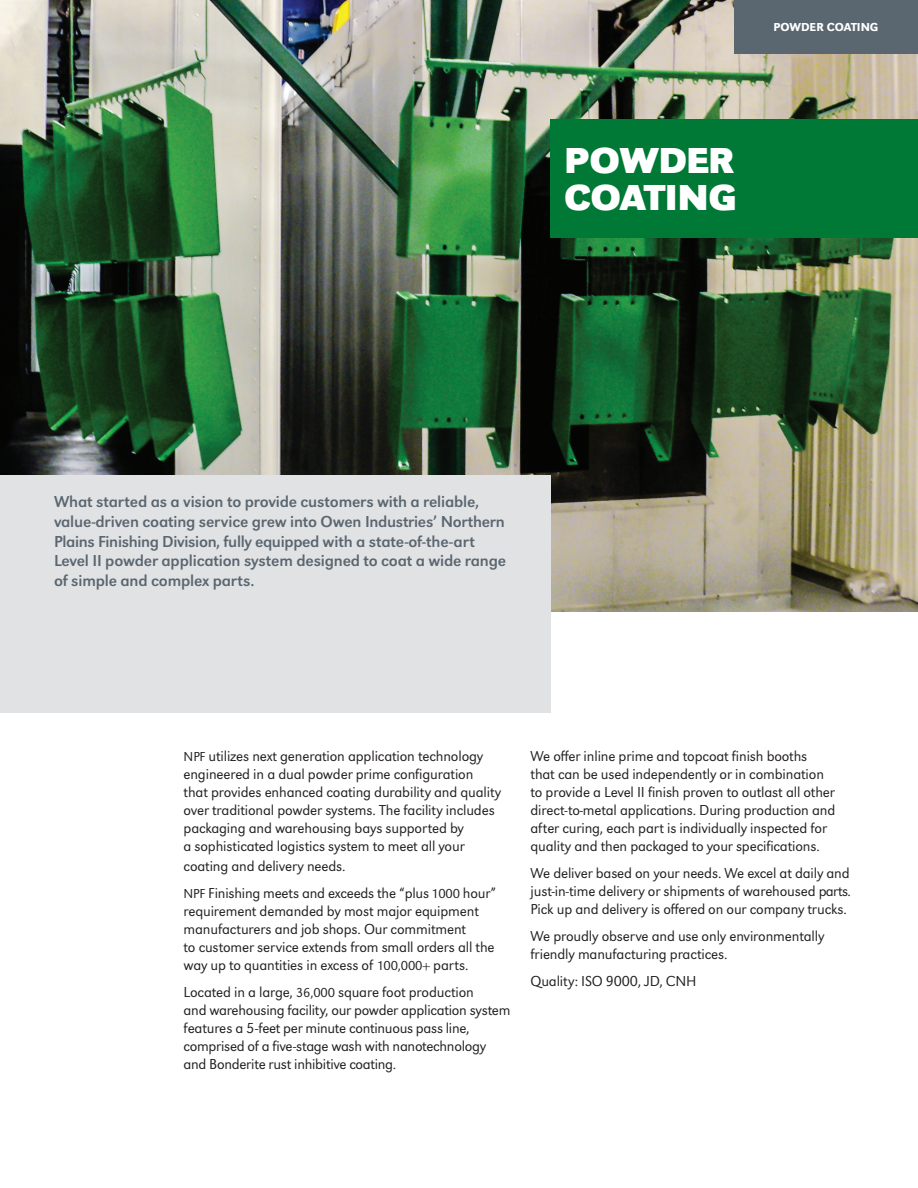
<style>
.page{position:relative;width:918px;height:1188px;background:#fff}
.page>*{position:absolute;margin:0;border:0;box-sizing:border-box;transform-origin:0 0}
.t1{font:700 37.5px "URW Grotesk Wid";letter-spacing:-.01em;color:#fff}
.Highlighted_Paragrap{font:16.5px/19.8px "URW Grotesk";letter-spacing:-.01em;color:#5a6670}
.Copy{font:300 15px/18px "URW Grotesk";letter-spacing:-.01em;color:#231f20}
.Tab{font:500 12px "URW Grotesk";color:#fff}
.s1{font-size:13.5px}
</style>
<div class="page">
<img style="left:0;top:0;width:918px;height:611px">
<div style="left:551px;top:119px;width:367px;height:119px;background:#007836"></div>
<div style="left:0;top:475px;width:551px;height:238px;background:#e1e2e4"></div>
<div style="left:734px;top:0;width:184px;height:54px;background:#5a6670"></div>
<p class="Tab" style="left:773px;top:20px;width:107px">POWDER COATING</p>
<p class="t1" style="left:564px;top:138px;width:172px">POWDER</p>
<p class="t1" style="left:564px;top:175px;width:174px">COATING</p>
<p class="Highlighted_Paragrap" style="left:54px;top:492px;width:454px">What started as a vision to provide customers with a reliable, value-driven coating service grew into Owen Industries’ Northern Plains Finishing Division, fully equipped with a state-of-the-art Level II powder application system designed to coat a wide range of simple and complex parts.</p>
<p class="Copy" style="left:184px;top:747px;width:319px"><span class="s1">NPF</span> utilizes next generation application technology engineered in a dual powder prime configuration that provides enhanced coating durability and quality over traditional powder systems. The facility includes packaging and warehousing bays supported by<br>a sophisticated logistics system to meet all your</p>
<p class="Copy" style="left:184px;top:857px;width:164px">coating and delivery needs.</p>
<p class="Copy" style="left:184px;top:884px;width:314px"><span class="s1">NPF</span> Finishing meets and exceeds the “plus <span class="s1">1000</span> hour” requirement demanded by most major equipment manufacturers and job shops. Our commitment<br>to customer service extends from small orders all the way up to quantities in excess of <span class="s1">100,000</span>+ parts.</p>
<p class="Copy" style="left:184px;top:983px;width:328px">Located in a large, <span class="s1">36,000</span> square foot production<br>and warehousing facility, our powder application system features a 5-feet per minute continuous pass line, comprised of a five-stage wash with nanotechnology and Bonderite rust inhibitive coating.</p>
<p class="Copy" style="left:531px;top:747px;width:306px">We offer inline prime and topcoat finish booths that can be used independently or in combination to provide a Level II finish proven to outlast all other direct-to-metal applications. During production and after curing, each part is individually inspected for quality and then packaged to your specifications.</p>
<p class="Copy" style="left:531px;top:864px;width:322px;text-align:justify">We deliver based on your needs. We excel at daily and just-in-time delivery or shipments of warehoused parts.<br>Pick up and delivery is offered on our company trucks.</p>
<p class="Copy" style="left:531px;top:927px;width:295px">We proudly observe and use only environmentally friendly manufacturing practices.</p>
<p class="Copy" style="left:531px;top:972px;width:168px">Quality: ISO 9000, JD, CNH</p>
</div>
